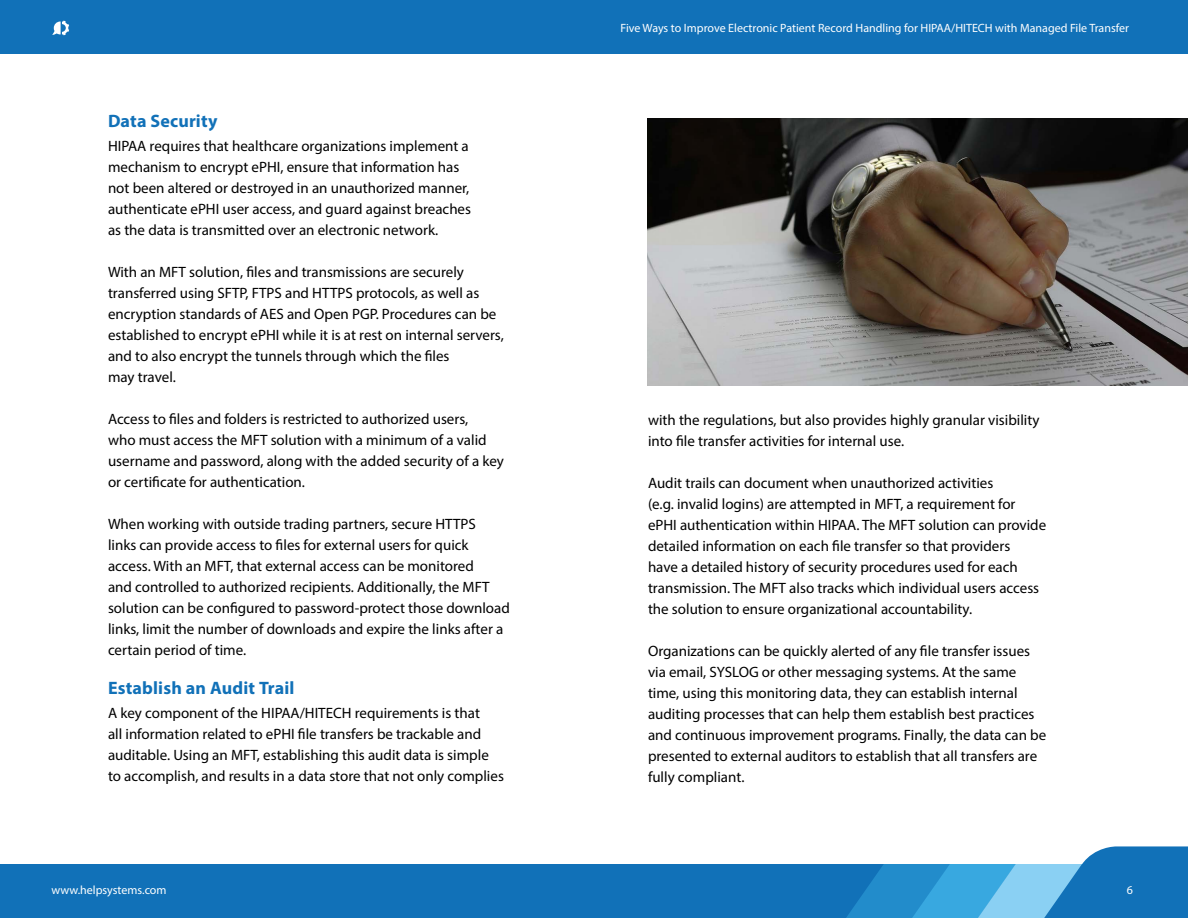
<style>
.page{position:relative;width:1188px;height:918px;background:#fff}
.page>*{position:absolute;margin:0;border:0;box-sizing:border-box;transform-origin:0 0}
.t1{font:700 18px "Myriad Pro";letter-spacing:.01em;color:#1171b8}
.t2{font:15px/21px "Myriad Pro";color:#000}
.t3{font:12px "Myriad Pro";color:#fff}
</style>
<div class="page">
<div style="left:0;top:864px;width:1188px;height:54px;background:#1171b8"></div>
<div style="left:0;top:0;width:1188px;height:54px;background:#1171b8"></div>
<svg style="left:846px;top:846px;width:342px;height:72px"></svg>
<svg style="left:52px;top:21px;width:17px;height:14px"></svg>
<img style="left:648px;top:118px;width:540px;height:268px">
<p class="t1" style="left:108px;top:109px;width:111px">Data Security</p>
<p class="t2" style="left:108px;top:135px;width:365px">HIPAA requires that healthcare organizations implement a mechanism to encrypt ePHI, ensure that information has not been altered or destroyed in an unauthorized manner, authenticate ePHI user access, and guard against breaches as the data is transmitted over an electronic network.</p>
<p class="t2" style="left:108px;top:261px;width:397px">With an MFT solution, files and transmissions are securely transferred using SFTP, FTPS and HTTPS protocols, as well as encryption standards of AES and Open PGP. Procedures can be established to encrypt ePHI while it is at rest on internal servers, and to also encrypt the tunnels through which the files<br>may travel.</p>
<p class="t2" style="left:108px;top:408px;width:398px">Access to files and folders is restricted to authorized users,<br>who must access the MFT solution with a minimum of a valid username and password, along with the added security of a key or certificate for authentication.</p>
<p class="t2" style="left:108px;top:513px;width:403px">When working with outside trading partners, secure HTTPS<br>links can provide access to files for external users for quick access. With an MFT, that external access can be monitored<br>and controlled to authorized recipients. Additionally, the MFT solution can be configured to password-protect those download links, limit the number of downloads and expire the links after a certain period of time.</p>
<p class="t1" style="left:108px;top:676px;width:188px">Establish an Audit Trail</p>
<p class="t2" style="left:108px;top:702px;width:397px">A key component of the HIPAA/HITECH requirements is that<br>all information related to ePHI file transfers be trackable and auditable. Using an MFT, establishing this audit data is simple to accomplish, and results in a data store that not only complies</p>
<p class="t3" style="left:620px;top:20px;width:510px">Five Ways to Improve Electronic Patient Record Handling for HIPAA/HITECH with Managed File Transfer</p>
<p class="t2" style="left:648px;top:409px;width:393px">with the regulations, but also provides highly granular visibility into file transfer activities for internal use.</p>
<p class="t2" style="left:648px;top:472px;width:400px">Audit trails can document when unauthorized activities<br>(e.g. invalid logins) are attempted in MFT, a requirement for ePHI authentication within HIPAA. The MFT solution can provide detailed information on each file transfer so that providers<br>have a detailed history of security procedures used for each transmission. The MFT also tracks which individual users access the solution to ensure organizational accountability.</p>
<p class="t2" style="left:648px;top:640px;width:400px">Organizations can be quickly alerted of any file transfer issues via email, SYSLOG or other messaging systems. At the same time, using this monitoring data, they can establish internal auditing processes that can help them establish best practices and continuous improvement programs. Finally, the data can be presented to external auditors to establish that all transfers are fully compliant.</p>
<p class="t3" style="left:51px;top:883px;width:117px">www.helpsystems.com</p>
<p class="t3" style="left:1127px;top:883px;width:8px">6</p>
</div>
